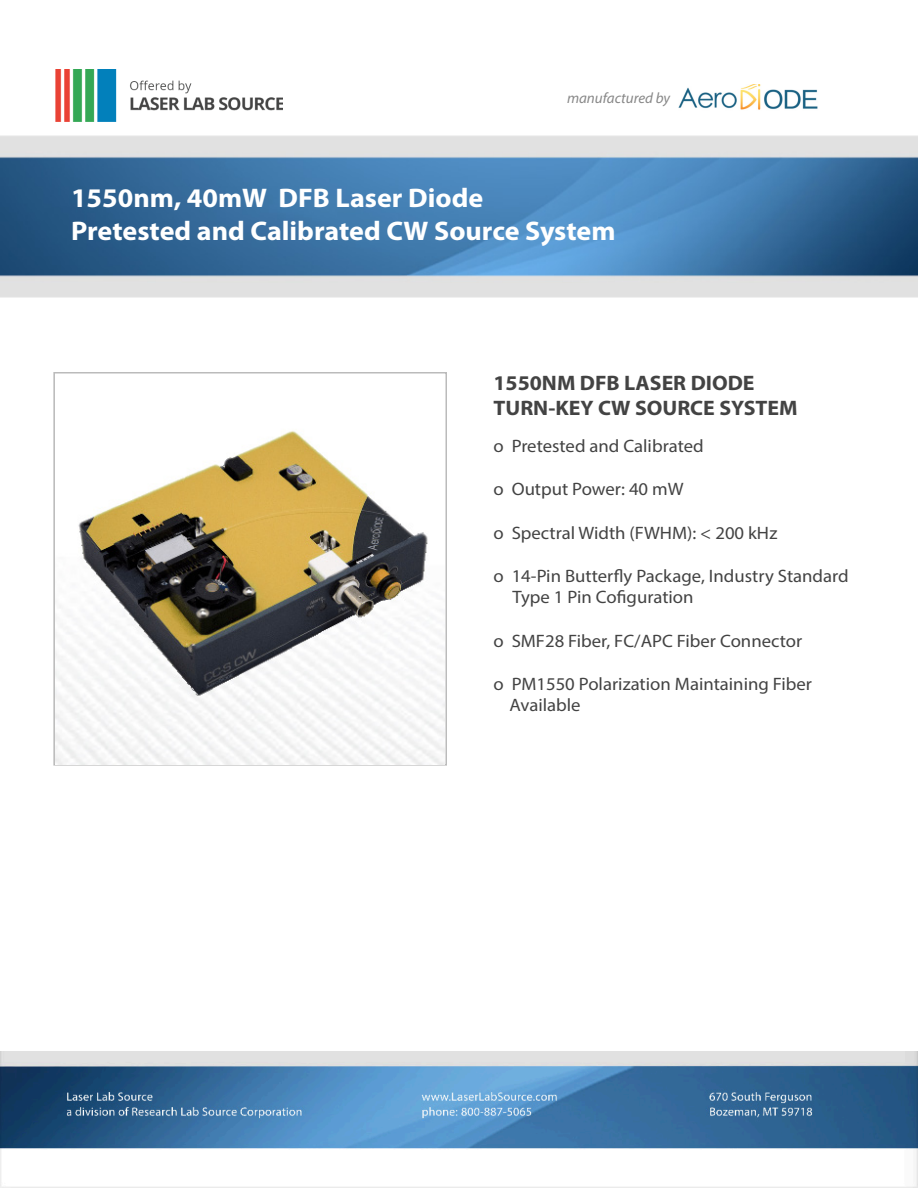
<style>
.page{position:relative;width:918px;height:1188px;background:#fff}
.page>*{position:absolute;margin:0;border:0;box-sizing:border-box;transform-origin:0 0}
.t1{font:700 27px "Myriad Pro";color:#fff;scale:1.04 1}
.t2{font:700 21px "Myriad Pro";color:#434343;scale:1.04 1}
.t3{font:18px "Myriad Pro";color:#434343;scale:1.04 1}
.t4{font:italic 15px "Myriad Pro";color:#888}
</style>
<div class="page">
<img style="left:1px;top:135px;width:917px;height:162px">
<img style="left:55px;top:69px;width:228px;height:53px">
<img style="left:1px;top:1052px;width:917px;height:136px">
<div style="left:53px;top:372px;width:394px;height:394px;border:2px solid #bbb"></div>
<img style="left:55px;top:374px;width:390px;height:390px">
<img style="left:678px;top:85px;width:140px;height:25px">
<p class="t4" style="left:567px;top:89px;width:105px">manufactured by</p>
<p class="t1" style="left:71px;top:183px;width:398px">1550nm, 40mW DFB Laser Diode</p>
<p class="t1" style="left:71px;top:216px;width:525px">Pretested and Calibrated CW Source System</p>
<p class="t2" style="left:494px;top:371px;width:253px">1550NM DFB LASER DIODE</p>
<p class="t2" style="left:494px;top:396px;width:294px">TURN-KEY CW SOURCE SYSTEM</p>
<p class="t3" style="left:494px;top:435px;width:204px">ο Pretested and Calibrated</p>
<p class="t3" style="left:494px;top:478px;width:184px">ο Output Power: 40 mW</p>
<p class="t3" style="left:494px;top:521px;width:274px">ο Spectral Width (FWHM): &lt; 200 kHz</p>
<p class="t3" style="left:494px;top:565px;width:343px">ο 14-Pin Butterfly Package, Industry Standard</p>
<p class="t3" style="left:513px;top:586px;width:176px">Type 1 Pin Cofiguration</p>
<p class="t3" style="left:494px;top:629px;width:298px">ο SMF28 Fiber, FC/APC Fiber Connector</p>
<p class="t3" style="left:494px;top:673px;width:308px">ο PM1550 Polarization Maintaining Fiber</p>
<p class="t3" style="left:509px;top:694px;width:70px">Available</p>
</div>
